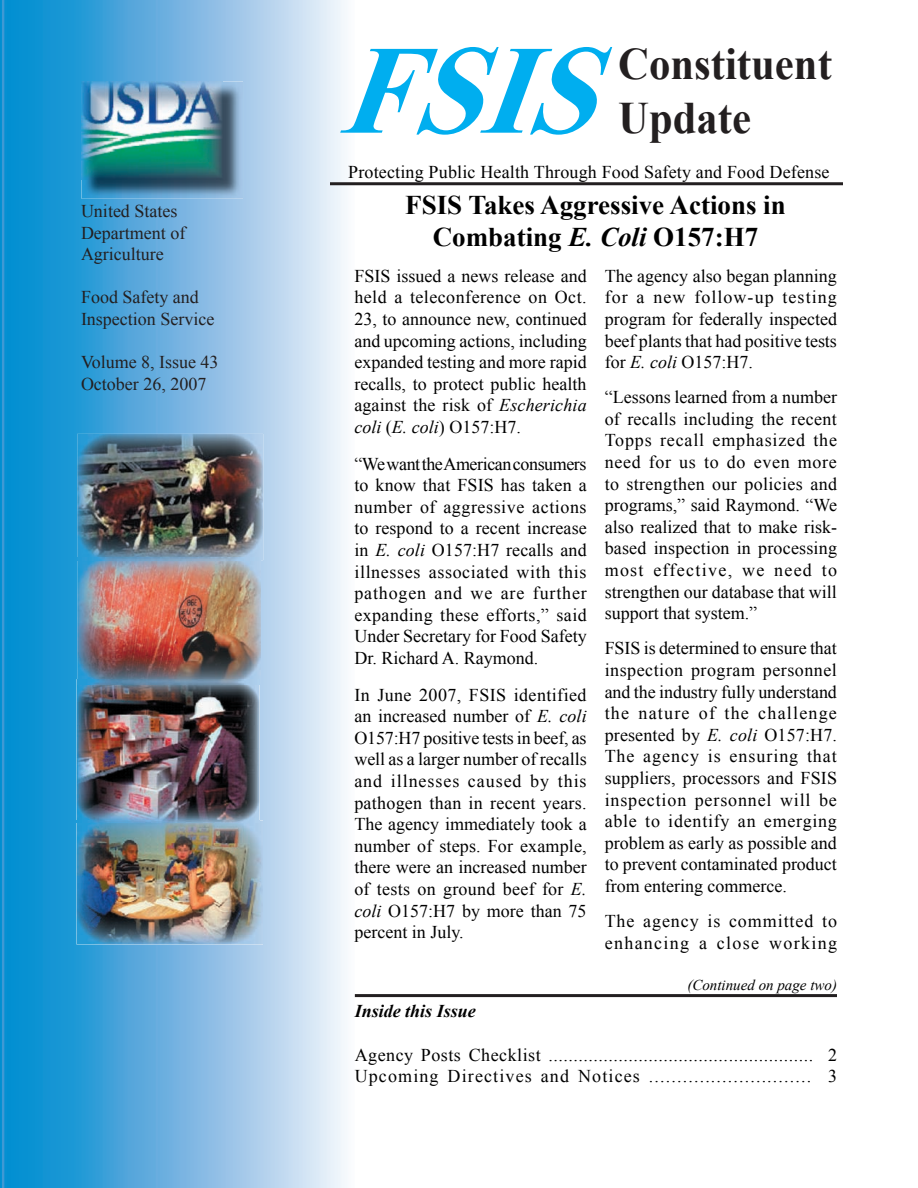
<style>
.page{position:relative;width:918px;height:1188px;background:#fff}
.page>*{position:absolute;margin:0;border:0;box-sizing:border-box;transform-origin:0 0}
.t1{font:italic 700 126.6px "Times New Roman";color:#00aeef;scale:.95 1}
.t2{font:700 45px/54px "Times New Roman";color:#231f20;scale:.95 1}
.t3{font:700 27px/32.4px "Times New Roman";color:#000;text-align:center}
.t4{font:18px/21.6px "Times New Roman";color:#000;text-align:justify}
.t5{font:18px/21.6px "Times New Roman";letter-spacing:.065em;color:#000}
.t6{font:18px/21.6px "Times New Roman";color:#231f20}
.t7{font:18px/21.6px "Times New Roman";letter-spacing:.075em;color:#000}
.t8{font:italic 700 18px "Times New Roman";color:#000}
.t9{font:italic 15px "Times New Roman";color:#000}
.s1{font-style:italic}
</style>
<div class="page">
<svg style="left:0;top:0;width:355px;height:1188px;background:#77bbe4"></svg>
<hr style="left:355px;top:994px;width:482px;height:3px;background:#231f20">
<hr style="left:330px;top:182px;width:513px;height:3px;background:#231f20">
<img style="left:82px;top:82px;width:161px;height:117px">
<img style="left:82px;top:82px;width:141px;height:97px">
<img style="left:77px;top:434px;width:186px;height:126px">
<img style="left:77px;top:821px;width:186px;height:123px">
<img style="left:77px;top:684px;width:182px;height:138px">
<img style="left:77px;top:560px;width:184px;height:124px">
<img style="left:77px;top:558px;width:184px;height:2px">
<img style="left:77px;top:679px;width:182px;height:5px">
<p class="t6" style="left:81px;top:200px;width:106px">United States<br>Department of<br>Agriculture</p>
<p class="t6" style="left:81px;top:286px;width:135px">Food Safety and<br>Inspection Service</p>
<p class="t6" style="left:81px;top:351px;width:139px">Volume 8, Issue 43<br>October 26, 2007</p>
<h1 class="t1" style="left:337px;top:3px;width:333px">FSIS</h1>
<h2 class="t2" style="left:618px;top:36px;width:227px">Constituent<br>Update</h2>
<p class="t4" style="left:348px;top:161px;width:483px">Protecting Public Health Through Food Safety and Food Defense</p>
<h3 class="t3" style="left:405px;top:188px;width:382px">FSIS Takes Aggressive Actions in<br>Combating <span class="s1">E. Coli</span> O157:H7</h3>
<p class="t4" style="left:354px;top:265px;width:234px">FSIS issued a news release and held a teleconference on Oct.<br>23, to announce new, continued and upcoming actions, including expanded testing and more rapid recalls, to protect public health against the risk of <span class="s1">Escherichia coli</span> (<span class="s1">E. coli</span>) O157:H7.</p>
<p class="t4" style="left:354px;top:452px;width:234px">“We want the American consumers to know that FSIS has taken a number of aggressive actions to respond to a recent increase in <span class="s1">E. coli</span> O157:H7 recalls and illnesses associated with this pathogen and we are further expanding these efforts,” said Under Secretary for Food Safety Dr. Richard A. Raymond.</p>
<p class="t4" style="left:354px;top:683px;width:234px">In June 2007, FSIS identified an increased number of <span class="s1">E. coli </span>O157:H7 positive tests in beef, as well as a larger number of recalls and illnesses caused by this pathogen than in recent years.<br>The agency immediately took a number of steps. For example, there were an increased number of tests on ground beef for <span class="s1">E. coli</span> O157:H7 by more than 75 percent in July.</p>
<p class="t4" style="left:605px;top:265px;width:234px">The agency also began planning for a new follow-up testing program for federally inspected beef plants that had positive tests for <span class="s1">E. coli</span> O157:H7.</p>
<p class="t4" style="left:605px;top:386px;width:234px">“Lessons learned from a number of recalls including the recent Topps recall emphasized the need for us to do even more to strengthen our policies and programs,” said Raymond. “We also realized that to make risk&shy;based inspection in processing most effective, we need to strengthen our database that will support that system.”</p>
<p class="t4" style="left:605px;top:637px;width:234px">FSIS is determined to ensure that inspection program personnel and the industry fully understand the nature of the challenge presented by <span class="s1">E. coli</span> O157:H7.<br>The agency is ensuring that suppliers, processors and FSIS inspection personnel will be able to identify an emerging problem as early as possible and to prevent contaminated product from entering commerce.</p>
<p class="t7" style="left:605px;top:910px;width:234px">The agency is committed to enhancing a close working</p>
<p class="t9" style="left:687px;top:974px;width:151px">(Continued on page two)</p>
<p class="t8" style="left:355px;top:999px;width:123px">Inside this Issue</p>
<p class="t5" style="left:355px;top:1043px;width:484px">Agency Posts Checklist ..................................................... 2<br>Upcoming Directives and Notices ............................. 3</p>
</div>
